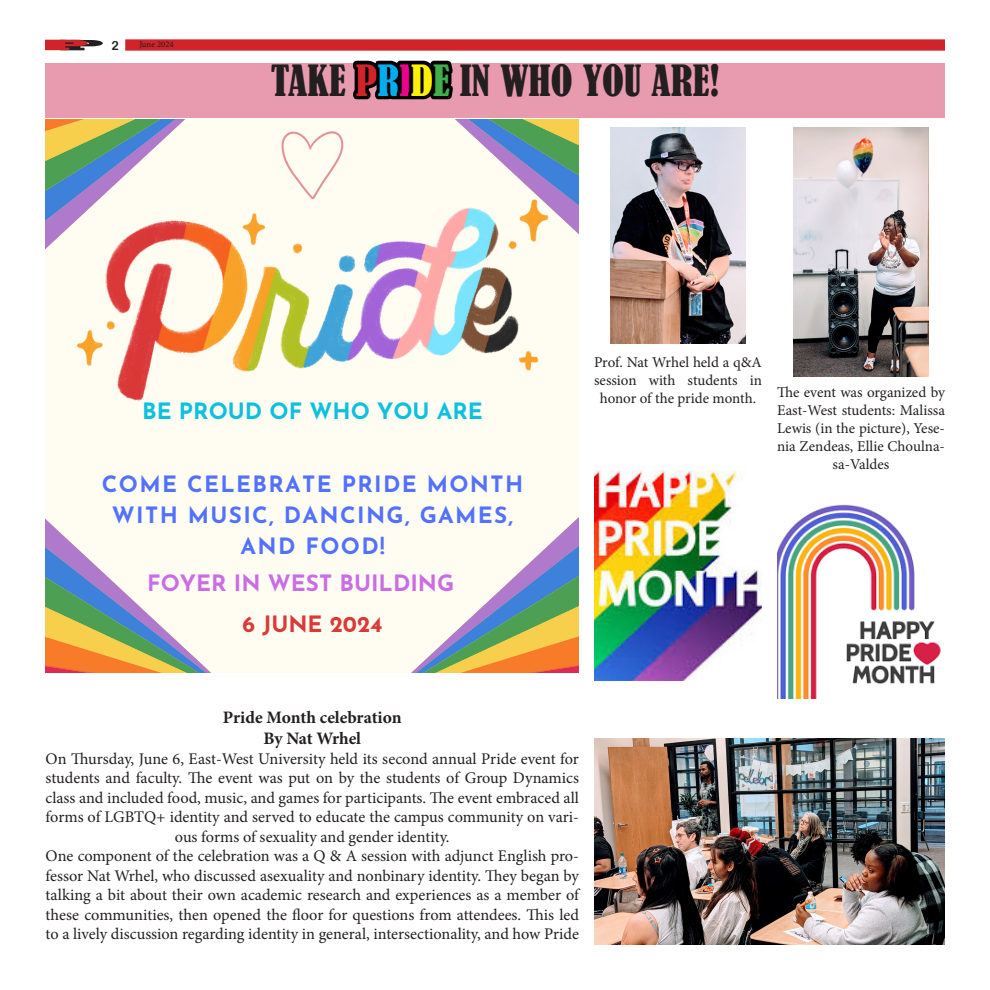
<style>
.page{position:relative;width:990px;height:990px;background:#fff}
.page>*{position:absolute;margin:0;border:0;box-sizing:border-box;transform-origin:0 0}
.t1{font:condensed 40.38px "Bernard";color:#231f20}
.t2{font:700 22.5px/31.2px "Josefin Sans";letter-spacing:.06em;color:#5271ff;text-align:center}
.t3{font:700 22.5px/40.6px "Josefin Sans";color:#cb6ce6}
.t4{font:700 22.5px "Josefin Sans";color:#0cc0df}
.t5{font:700 17.5px "Minion Pro";letter-spacing:-.005em;color:#231f20}
.t6{font:16.25px/19.5px "Minion Pro";color:#231f20;text-align:center}
.t7{font:15px/18px "Minion Pro";color:#231f20;text-align:center}
.t8{font:14.62px "Lexend Tera";letter-spacing:.06em;color:#000}
.t9{font:12.5px "Arial Rounded MT Bold";color:#231f20}
.t10{font:8.75px "Minion Pro";color:#231f20}
.s1{color:#000}
.s2{color:#db3838}
</style>
<div class="page">
<div style="left:125px;top:39px;width:820px;height:12px;background:#d1232a"></div>
<svg style="left:45px;top:40px;width:58px;height:10px"></svg>
<div style="left:46px;top:63px;width:899px;height:55px;background:#e89baf"></div>
<img style="left:794px;top:127px;width:135px;height:250px">
<img style="left:611px;top:127px;width:135px;height:217px">
<img style="left:594px;top:466px;width:168px;height:215px">
<div style="left:46px;top:120px;width:533px;height:552px;background:#fffdf1"></div>
<svg style="left:281px;top:131px;width:63px;height:68px"></svg>
<img style="left:76px;top:199px;width:463px;height:202px">
<svg style="left:412px;top:517px;width:167px;height:155px"></svg>
<svg style="left:386px;top:120px;width:193px;height:155px"></svg>
<svg style="left:46px;top:519px;width:164px;height:153px"></svg>
<svg style="left:46px;top:120px;width:190px;height:172px"></svg>
<img style="left:594px;top:738px;width:351px;height:207px">
<img style="left:777px;top:504px;width:164px;height:194px">
<p class="t9" style="left:111px;top:39px;width:9px">2</p>
<p class="t10" style="left:139px;top:39px;width:36px">June 2024</p>
<p class="t1" style="left:271px;top:57px;width:451px">TAKE <span class="s1">PRIDE</span> IN WHO YOU ARE!</p>
<p class="t8" style="left:213px;top:84px;width:198px">STARTS @ 2:00 PM</p>
<p class="t4" style="left:142px;top:392px;width:342px">BE PROUD OF WHO YOU ARE</p>
<p class="t2" style="left:102px;top:465px;width:423px">COME CELEBRATE PRIDE MONTH<br>WITH MUSIC, DANCING, GAMES,<br>AND FOOD!</p>
<p class="t3" style="left:242px;top:560px;width:213px;text-indent:-95px">FOYER IN WEST BUILDING<br><span class="s2">6 JUNE 2024</span></p>
<p class="t7" style="left:594px;top:353px;width:170px">Prof. Nat Wrhel held a q&amp;A session with students in honor of the pride month.</p>
<p class="t7" style="left:777px;top:383px;width:170px">The event was organized by<br>East-West students: Malissa<br>Lewis (in the picture), Yese&shy;nia Zendeas, Ellie Choulna&shy;sa-Valdes</p>
<p class="t5" style="left:223px;top:706px;width:180px">Pride Month celebration</p>
<p class="t5" style="left:263px;top:727px;width:99px">By Nat Wrhel</p>
<p class="t6" style="left:46px;top:749px;width:535px">On Thursday, June 6, East-West University held its second annual Pride event for students and faculty. The event was put on by the students of Group Dynamics class and included food, music, and games for participants. The event embraced all forms of LGBTQ+ identity and served to educate the campus community on vari&shy;ous forms of sexuality and gender identity.</p>
<p class="t6" style="left:46px;top:847px;width:535px;text-align:justify">One component of the celebration was a Q &amp; A session with adjunct English pro&shy;fessor Nat Wrhel, who discussed asexuality and nonbinary identity. They began by talking a bit about their own academic research and experiences as a member of these communities, then opened the floor for questions from attendees. This led to a lively discussion regarding identity in general, intersectionality, and how Pride</p>
</div>
